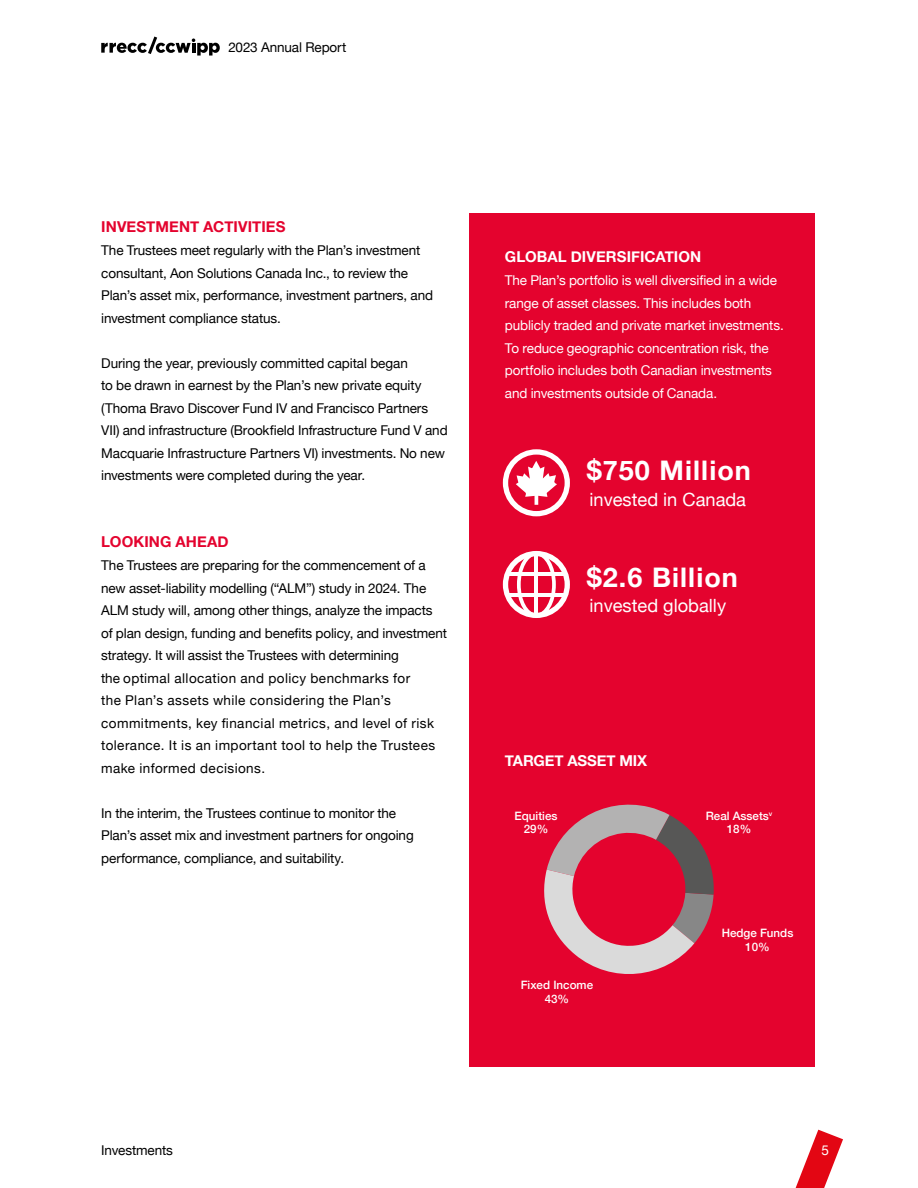
<style>
.page{position:relative;width:918px;height:1188px;background:#fff}
.page>*{position:absolute;margin:0;border:0;box-sizing:border-box;transform-origin:0 0}
.t1{font:700 27px "Helvetica Neue";letter-spacing:.04em;color:#fff}
.t2{font:18.3px "Helvetica Neue";color:#fff}
.t3{font:700 15px "Helvetica Neue";color:#fff}
.t4{font:700 15px "Helvetica Neue";letter-spacing:.005em;color:#e4032e}
.t5{font:13.5px/22.5px "Helvetica Neue";letter-spacing:-.005em;color:#000}
.t6{font:13.5px/22.5px "Helvetica Neue";letter-spacing:-.01em;color:#fff}
.t7{font:500 11.55px/14px "Helvetica Neue";color:#fff;text-align:center}
</style>
<div class="page">
<svg style="left:795px;top:1130px;width:48px;height:58px"></svg>
<svg style="left:101px;top:37px;width:119px;height:19px"></svg>
<div style="left:470px;top:213px;width:345px;height:853px;background:#e4032e"></div>
<svg style="left:503px;top:449px;width:67px;height:67px"></svg>
<svg style="left:503px;top:551px;width:67px;height:67px"></svg>
<svg style="left:544px;top:804px;width:170px;height:170px"></svg>
<p class="t5" style="left:228px;top:37px;width:119px">2023 Annual Report</p>
<p class="t4" style="left:101px;top:215px;width:186px">INVESTMENT ACTIVITIES</p>
<p class="t5" style="left:101px;top:240px;width:333px">The Trustees meet regularly with the Plan’s investment consultant, Aon Solutions Canada Inc., to review the Plan’s asset mix, performance, investment partners, and investment compliance status.</p>
<p class="t5" style="left:101px;top:352px;width:348px">During the year, previously committed capital began<br>to be drawn in earnest by the Plan’s new private equity (Thoma Bravo Discover Fund IV and Francisco Partners VII) and infrastructure (Brookfield Infrastructure Fund V and Macquarie Infrastructure Partners VI) investments. No new investments were completed during the year.</p>
<p class="t4" style="left:101px;top:530px;width:129px">LOOKING AHEAD</p>
<p class="t5" style="left:101px;top:555px;width:347px">The Trustees are preparing for the commencement of a new asset-liability modelling (“ALM”) study in 2024. The ALM study will, among other things, analyze the impacts of plan design, funding and benefits policy, and investment strategy. It will assist the Trustees with determining<br>the optimal allocation and policy benchmarks for<br>the Plan’s assets while considering the Plan’s commitments, key financial metrics, and level of risk tolerance. It is an important tool to help the Trustees make informed decisions.</p>
<p class="t5" style="left:101px;top:802px;width:314px">In the interim, the Trustees continue to monitor the<br>Plan’s asset mix and investment partners for ongoing performance, compliance, and suitability.</p>
<p class="t3" style="left:505px;top:245px;width:198px">GLOBAL DIVERSIFICATION</p>
<p class="t6" style="left:505px;top:270px;width:280px">The Plan’s portfolio is well diversified in a wide range of asset classes. This includes both publicly traded and private market investments.<br>To reduce geographic concentration risk, the portfolio includes both Canadian investments and investments outside of Canada.</p>
<h1 class="t1" style="left:587px;top:449px;width:166px">$750 Million</h1>
<h2 class="t2" style="left:589px;top:486px;width:158px">invested in Canada</h2>
<h1 class="t1" style="left:587px;top:557px;width:153px">$2.6 Billion</h1>
<h2 class="t2" style="left:589px;top:593px;width:138px">invested globally</h2>
<p class="t3" style="left:505px;top:748px;width:144px">TARGET ASSET MIX</p>
<p class="t7" style="left:515px;top:808px;width:44px">Equities<br>29%</p>
<p class="t7" style="left:706px;top:808px;width:68px">Real Assets<sup>v<br></sup>18%</p>
<p class="t7" style="left:521px;top:977px;width:74px">Fixed Income<br>43%</p>
<p class="t7" style="left:722px;top:925px;width:73px">Hedge Funds<br>10%</p>
<p class="t5" style="left:101px;top:1140px;width:73px">Investments</p>
<p class="t6" style="left:821px;top:1140px;width:9px">5</p>
</div>
